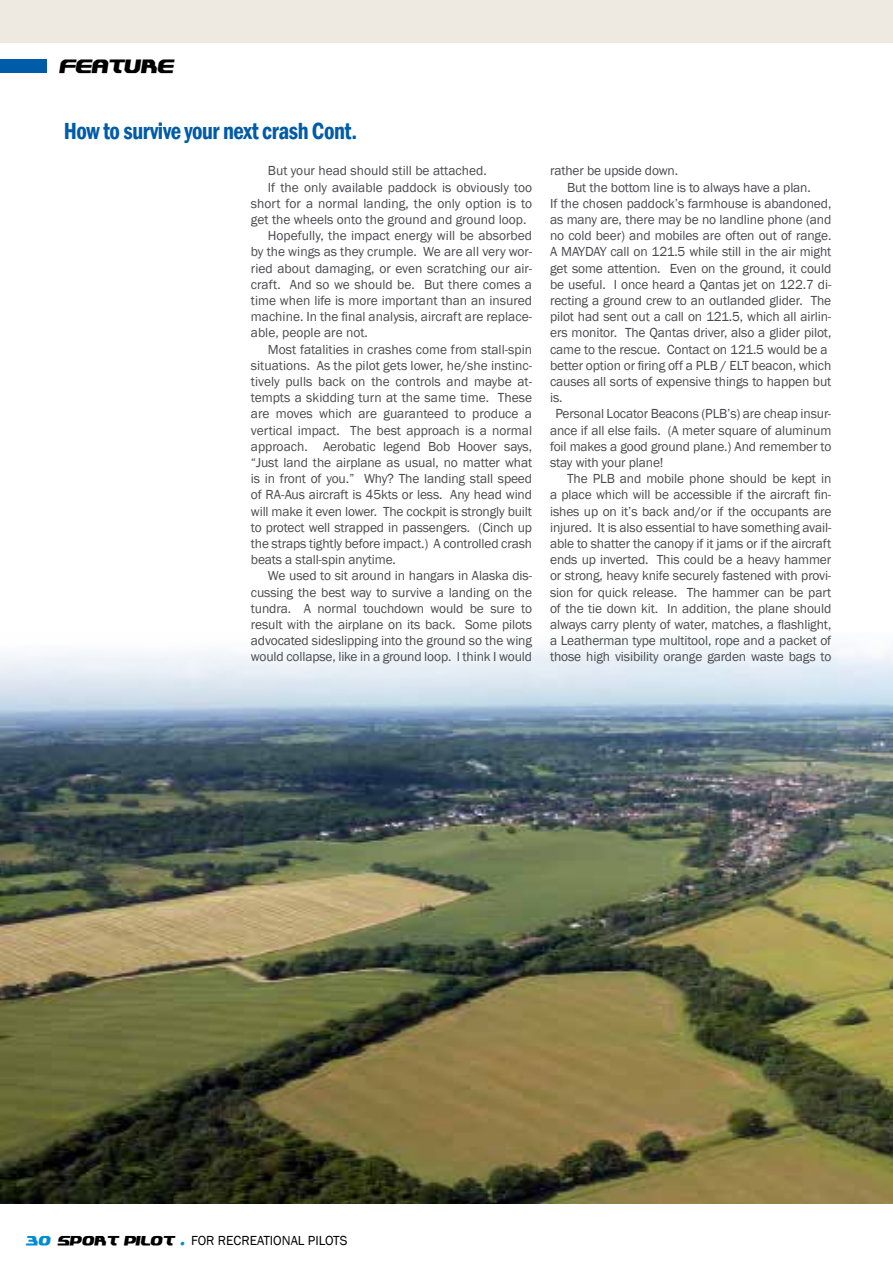
<style>
.page{position:relative;width:893px;height:1263px;background:#fff}
.page>*{position:absolute;margin:0;border:0;box-sizing:border-box;transform-origin:0 0}
.t1{font:600 condensed 24px "Franklin Gothic";letter-spacing:-.02em;color:#005ba8;scale:.95 1}
.t2{font:15px "Plastique";letter-spacing:-.01em;color:#000;scale:.95 1}
.t3{font:13.5px "Franklin Gothic";letter-spacing:-.01em;color:#4a4a4d}
.t4{font:13.5px "Franklin Gothic";color:#000}
.s1{font-family:"Plastique";font-size:10.5px;color:#008cd2}
.s2{font-family:"Plastique";font-size:10.5px}
</style>
<div class="page">
<img style="left:0;top:641px;width:893px;height:562px">
<div style="left:0;top:60px;width:47px;height:13px;background:#005ba8"></div>
<div style="left:0;top:0;width:893px;height:43px;background:#eeeae1"></div>
<p class="t2" style="left:60px;top:59px;width:122px">FEATURE</p>
<h1 class="t1" style="left:64px;top:114px;width:310px">How to survive your next crash Cont.</h1>
<p class="t3" style="left:268px;top:162px;width:220px">But your head should still be attached.</p>
<p class="t3" style="left:268px;top:179px;width:266px">If the only available paddock is obviously too</p>
<p class="t3" style="left:251px;top:195px;width:283px">short for a normal landing, the only option is to</p>
<p class="t3" style="left:251px;top:211px;width:277px">get the wheels onto the ground and ground loop.</p>
<p class="t3" style="left:268px;top:227px;width:266px">Hopefully, the impact energy will be absorbed</p>
<p class="t3" style="left:251px;top:243px;width:283px">by the wings as they crumple. We are all very wor-</p>
<p class="t3" style="left:251px;top:260px;width:283px">ried about damaging, or even scratching our air-</p>
<p class="t3" style="left:251px;top:276px;width:283px">craft. And so we should be. But there comes a</p>
<p class="t3" style="left:251px;top:292px;width:283px">time when life is more important than an insured</p>
<p class="t3" style="left:251px;top:308px;width:283px">machine. In the final analysis, aircraft are replace-</p>
<p class="t3" style="left:251px;top:324px;width:118px">able, people are not.</p>
<p class="t3" style="left:268px;top:341px;width:266px">Most fatalities in crashes come from stall-spin</p>
<p class="t3" style="left:251px;top:357px;width:283px">situations. As the pilot gets lower, he/she instinc-</p>
<p class="t3" style="left:251px;top:373px;width:283px">tively pulls back on the controls and maybe at-</p>
<p class="t3" style="left:251px;top:389px;width:283px">tempts a skidding turn at the same time. These</p>
<p class="t3" style="left:251px;top:405px;width:283px">are moves which are guaranteed to produce a</p>
<p class="t3" style="left:251px;top:422px;width:283px">vertical impact. The best approach is a normal</p>
<p class="t3" style="left:251px;top:438px;width:283px">approach. Aerobatic legend Bob Hoover says,</p>
<p class="t3" style="left:251px;top:454px;width:283px">“Just land the airplane as usual, no matter what</p>
<p class="t3" style="left:251px;top:470px;width:283px">is in front of you.” Why? The landing stall speed</p>
<p class="t3" style="left:251px;top:486px;width:283px">of RA-Aus aircraft is 45kts or less. Any head wind</p>
<p class="t3" style="left:251px;top:503px;width:283px">will make it even lower. The cockpit is strongly built</p>
<p class="t3" style="left:251px;top:519px;width:283px">to protect well strapped in passengers. (Cinch up</p>
<p class="t3" style="left:251px;top:535px;width:283px">the straps tightly before impact.) A controlled crash</p>
<p class="t3" style="left:251px;top:551px;width:147px">beats a stall-spin anytime.</p>
<p class="t3" style="left:268px;top:567px;width:266px">We used to sit around in hangars in Alaska dis-</p>
<p class="t3" style="left:251px;top:584px;width:283px">cussing the best way to survive a landing on the</p>
<p class="t3" style="left:251px;top:600px;width:283px">tundra. A normal touchdown would be sure to</p>
<p class="t3" style="left:251px;top:616px;width:283px">result with the airplane on its back. Some pilots</p>
<p class="t3" style="left:251px;top:632px;width:283px">advocated sideslipping into the ground so the wing</p>
<p class="t3" style="left:251px;top:648px;width:283px">would collapse, like in a ground loop. I think I would</p>
<p class="t3" style="left:550px;top:162px;width:130px">rather be upside down.</p>
<p class="t3" style="left:567px;top:179px;width:245px">But the bottom line is to always have a plan.</p>
<p class="t3" style="left:550px;top:195px;width:283px">If the chosen paddock’s farmhouse is abandoned,</p>
<p class="t3" style="left:550px;top:211px;width:283px">as many are, there may be no landline phone (and</p>
<p class="t3" style="left:550px;top:227px;width:283px">no cold beer) and mobiles are often out of range.</p>
<p class="t3" style="left:550px;top:243px;width:283px">A MAYDAY call on 121.5 while still in the air might</p>
<p class="t3" style="left:550px;top:260px;width:283px">get some attention. Even on the ground, it could</p>
<p class="t3" style="left:550px;top:276px;width:283px">be useful. I once heard a Qantas jet on 122.7 di-</p>
<p class="t3" style="left:550px;top:292px;width:283px">recting a ground crew to an outlanded glider. The</p>
<p class="t3" style="left:550px;top:308px;width:283px">pilot had sent out a call on 121.5, which all airlin-</p>
<p class="t3" style="left:550px;top:324px;width:283px">ers monitor. The Qantas driver, also a glider pilot,</p>
<p class="t3" style="left:550px;top:341px;width:279px">came to the rescue. Contact on 121.5 would be a</p>
<p class="t3" style="left:550px;top:357px;width:283px">better option or firing off a PLB / ELT beacon, which</p>
<p class="t3" style="left:550px;top:373px;width:283px">causes all sorts of expensive things to happen but</p>
<p class="t3" style="left:550px;top:389px;width:14px">is.</p>
<p class="t3" style="left:555px;top:405px;width:277px">Personal Locator Beacons (PLB’s) are cheap insur-</p>
<p class="t3" style="left:550px;top:422px;width:283px">ance if all else fails. (A meter square of aluminum</p>
<p class="t3" style="left:550px;top:438px;width:283px">foil makes a good ground plane.) And remember to</p>
<p class="t3" style="left:550px;top:454px;width:115px">stay with your plane!</p>
<p class="t3" style="left:567px;top:470px;width:266px">The PLB and mobile phone should be kept in</p>
<p class="t3" style="left:550px;top:486px;width:283px">a place which will be accessible if the aircraft fin-</p>
<p class="t3" style="left:550px;top:503px;width:283px">ishes up on it’s back and/or if the occupants are</p>
<p class="t3" style="left:550px;top:519px;width:283px">injured. It is also essential to have something avail-</p>
<p class="t3" style="left:550px;top:535px;width:283px">able to shatter the canopy if it jams or if the aircraft</p>
<p class="t3" style="left:550px;top:551px;width:283px">ends up inverted. This could be a heavy hammer</p>
<p class="t3" style="left:550px;top:567px;width:283px">or strong, heavy knife securely fastened with provi-</p>
<p class="t3" style="left:550px;top:584px;width:283px">sion for quick release. The hammer can be part</p>
<p class="t3" style="left:550px;top:600px;width:283px">of the tie down kit. In addition, the plane should</p>
<p class="t3" style="left:550px;top:616px;width:283px">always carry plenty of water, matches, a flashlight,</p>
<p class="t3" style="left:550px;top:632px;width:283px">a Leatherman type multitool, rope and a packet of</p>
<p class="t3" style="left:550px;top:648px;width:283px">those high visibility orange garden waste bags to</p>
<p class="t4" style="left:26px;top:1232px;width:323px"><span class="s1">30</span> <span class="s2">SPORT PILOT</span> <span class="s1">.</span> FOR RECREATIONAL PILOTS</p>
</div>
